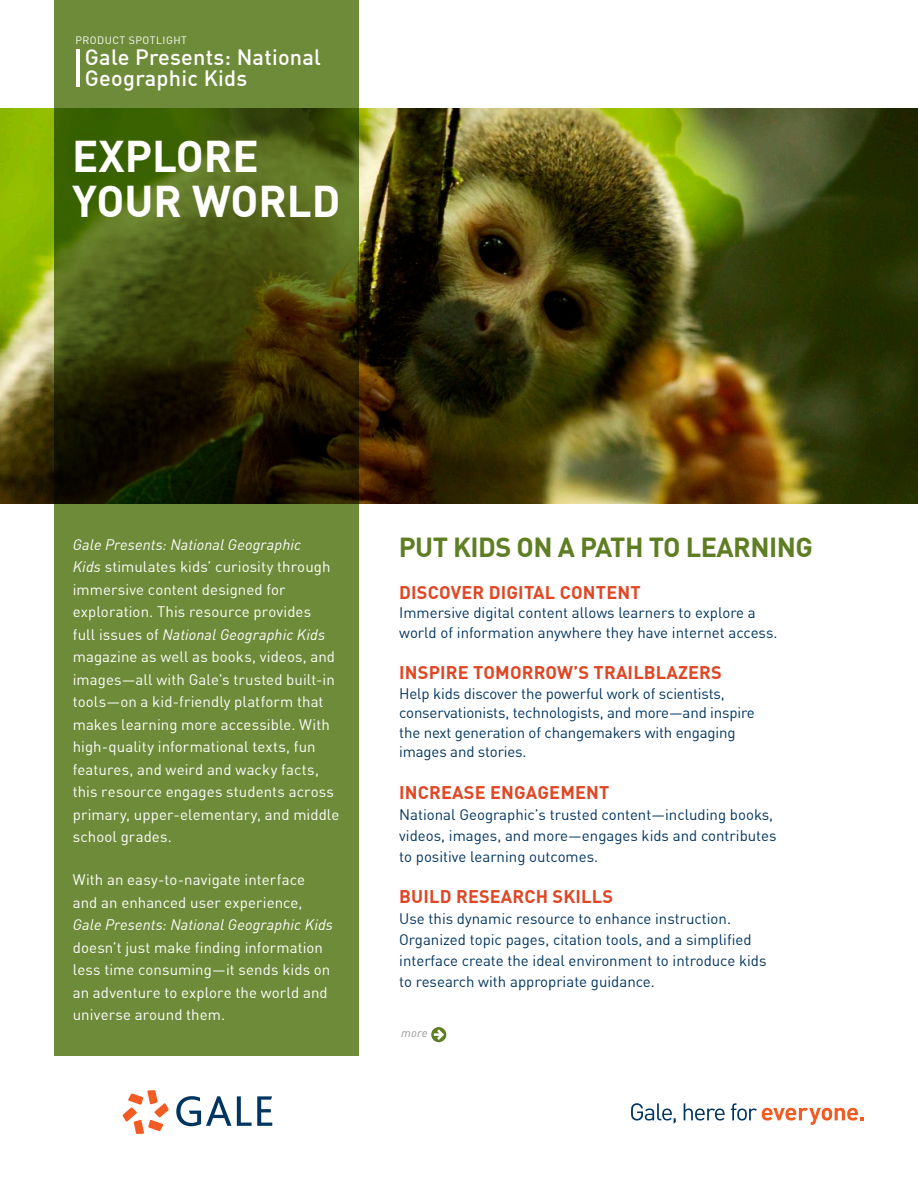
<style>
.page{position:relative;width:918px;height:1188px;background:#fff}
.page>*{position:absolute;margin:0;border:0;box-sizing:border-box;transform-origin:0 0}
.t1{font:700 43.5px/45px "DIN Offc";color:#fff}
.t2{font:700 27px "DIN Offc";letter-spacing:-.02em;color:#5e7e23}
.t3{font:500 21.75px/21px "DIN Offc";letter-spacing:.01em;color:#fff}
.t4{font:700 18px "DIN Offc";letter-spacing:.01em;color:#df4725}
.t5{font:15px/22.5px "DIN Offc";letter-spacing:.005em;color:#fff}
.t6{font:15px/21px "DIN Offc";color:#003560}
.t7{font:italic 15px "DIN Offc";letter-spacing:.005em;color:#fff}
.t8{font:italic 11.7px "DIN Offc";color:#939598}
.t9{font:10.5px "DIN Offc";letter-spacing:.05em;color:#fff}
.s1{font-style:italic}
</style>
<div class="page">
<img style="left:0;top:109px;width:918px;height:395px">
<svg style="left:54px;top:0;width:304px;height:1056px;fill:#6e8b39"></svg>
<hr style="left:76px;top:50px;width:4px;height:37px;background:#fff">
<svg style="left:123px;top:1090px;width:46px;height:44px"></svg>
<svg style="left:176px;top:1096px;width:96px;height:30px"></svg>
<svg style="left:631px;top:1103px;width:45px;height:21px"></svg>
<svg style="left:684px;top:1103px;width:41px;height:18px"></svg>
<svg style="left:731px;top:1103px;width:133px;height:22px"></svg>
<svg style="left:431px;top:1027px;width:15px;height:15px"></svg>
<p class="t9" style="left:75px;top:33px;width:113px">PRODUCT SPOTLIGHT</p>
<h3 class="t3" style="left:85px;top:47px;width:237px">Gale Presents: National<br>Geographic Kids</h3>
<h1 class="t1" style="left:72px;top:134px;width:270px">EXPLORE<br>YOUR WORLD</h1>
<p class="t5" style="left:73px;top:533px;width:268px"><span class="s1">Gale Presents: National Geographic<br>Kids</span> stimulates kids’ curiosity through immersive content designed for exploration. This resource provides<br>full issues of <span class="s1">National Geographic Kids </span>magazine as well as books, videos, and images—all with Gale’s trusted built-in tools—on a kid-friendly platform that makes learning more accessible. With high-quality informational texts, fun features, and weird and wacky facts, this resource engages students across primary, upper-elementary, and middle school grades.</p>
<p class="t5" style="left:73px;top:869px;width:234px">With an easy-to-navigate interface and an enhanced user experience,</p>
<p class="t7" style="left:73px;top:915px;width:262px">Gale Presents: National Geographic Kids</p>
<p class="t5" style="left:73px;top:936px;width:259px">doesn’t just make finding information less time consuming—it sends kids on an adventure to explore the world and universe around them.</p>
<h2 class="t2" style="left:399px;top:530px;width:416px">PUT KIDS ON A PATH TO LEARNING</h2>
<p class="t4" style="left:399px;top:580px;width:243px">DISCOVER DIGITAL CONTENT</p>
<p class="t6" style="left:399px;top:603px;width:380px;line-height:19.5px">Immersive digital content allows learners to explore a world of information anywhere they have internet access.</p>
<p class="t4" style="left:399px;top:661px;width:324px">INSPIRE TOMORROW’S TRAILBLAZERS</p>
<p class="t6" style="left:399px;top:684px;width:357px;line-height:19.5px">Help kids discover the powerful work of scientists, conservationists, technologists, and more—and inspire the next generation of changemakers with engaging images and stories.</p>
<p class="t4" style="left:399px;top:780px;width:212px">INCREASE ENGAGEMENT</p>
<p class="t6" style="left:399px;top:804px;width:379px">National Geographic’s trusted content—including books, videos, images, and more—engages kids and contributes to positive learning outcomes.</p>
<p class="t4" style="left:399px;top:885px;width:215px">BUILD RESEARCH SKILLS</p>
<p class="t6" style="left:399px;top:908px;width:369px">Use this dynamic resource to enhance instruction.<br>Organized topic pages, citation tools, and a simplified interface create the ideal environment to introduce kids to research with appropriate guidance.</p>
<p class="t8" style="left:401px;top:1026px;width:28px">more</p>
</div>
